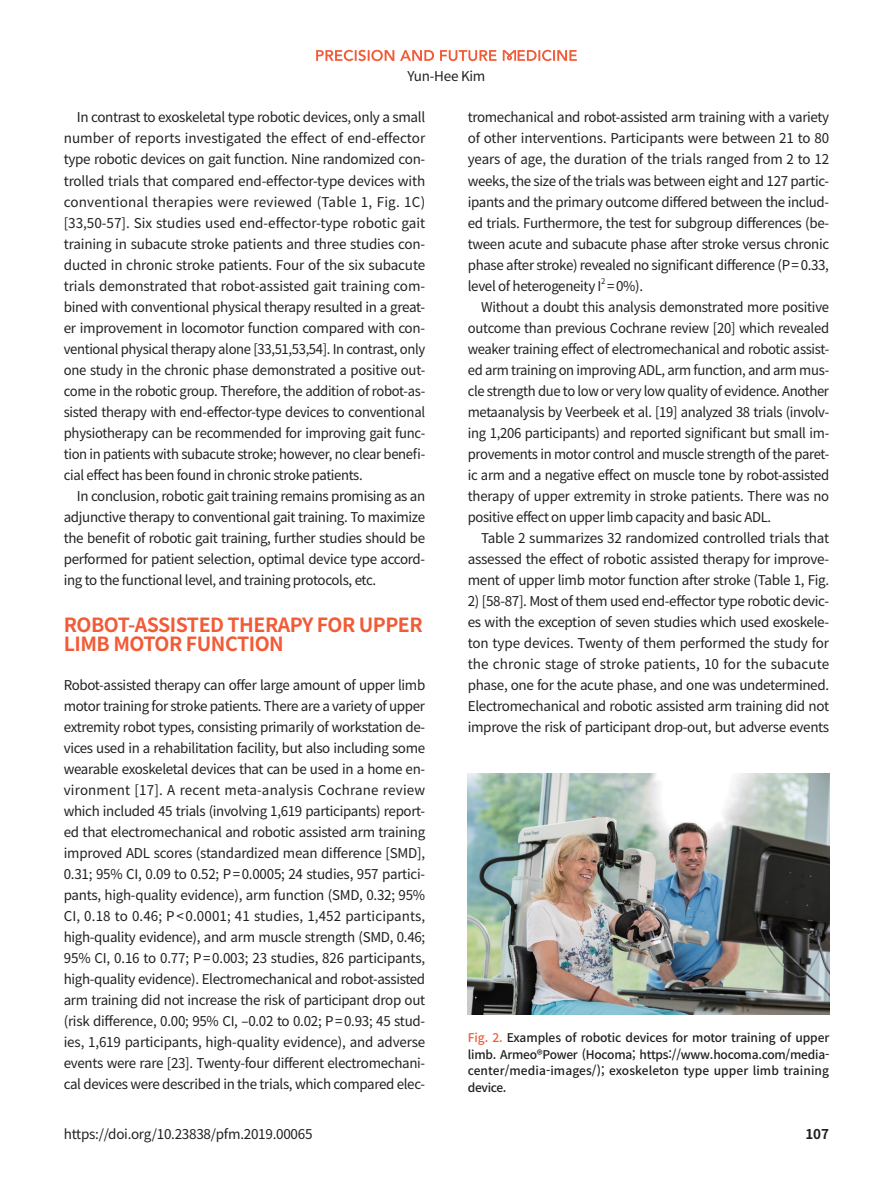
<style>
.page{position:relative;width:893px;height:1191px;background:#fff}
.page>*{position:absolute;margin:0;border:0;box-sizing:border-box;transform-origin:0 0}
.대제목{font:700 19.5px/19.5px "Noto Sans CJ Kkr";letter-spacing:-.025em;color:#f15b37}
.본문{font:13.5px/21px "Noto Sans CJ Kkr";letter-spacing:-.025em;color:#231f20;text-align:justify}
.t1{font:700 13.5px "Noto Sans CJ Kkr";color:#231f20}
.표_그림_제목{font:500 12px/16.5px "Noto Sans CJ Kkr";letter-spacing:.01em;color:#231f20;text-align:justify}
.본문-2{font:7.8px "Noto Sans CJ Kkr";color:#231f20}
.s1{color:#f15b37}
</style>
<div class="page">
<svg style="left:316px;top:50px;width:118px;height:11px"></svg>
<svg style="left:440px;top:50px;width:137px;height:11px"></svg>
<img style="left:468px;top:773px;width:361px;height:241px">
<p class="본문" style="left:408px;top:65px;width:79px">Yun-Hee Kim</p>
<p class="본문" style="left:64px;top:107px;width:363px;text-indent:13px">In contrast to exoskeletal type robotic devices, only a small number of reports investigated the effect of end-effector type robotic devices on gait function. Nine randomized con&shy;trolled trials that compared end-effector-type devices with conventional therapies were reviewed (Table 1, Fig. 1C) [33,50-57]. Six studies used end-effector-type robotic gait training in subacute stroke patients and three studies con&shy;ducted in chronic stroke patients. Four of the six subacute trials demonstrated that robot-assisted gait training com&shy;bined with conventional physical therapy resulted in a great&shy;er improvement in locomotor function compared with con&shy;ventional physical therapy alone [33,51,53,54]. In contrast, only one study in the chronic phase demonstrated a positive out&shy;come in the robotic group. Therefore, the addition of robot-as&shy;sisted therapy with end-effector-type devices to conventional physiotherapy can be recommended for improving gait func&shy;tion in patients with subacute stroke; however, no clear benefi&shy;cial effect has been found in chronic stroke patients.</p>
<p class="본문" style="left:64px;top:485px;width:363px;text-indent:13px">In conclusion, robotic gait training remains promising as an adjunctive therapy to conventional gait training. To maximize the benefit of robotic gait training, further studies should be performed for patient selection, optimal device type accord&shy;ing to the functional level, and training protocols, etc.</p>
<p class="대제목" style="left:64px;top:615px;width:360px">ROBOT-ASSISTED THERAPY FOR UPPER<br>LIMB MOTOR FUNCTION</p>
<p class="본문" style="left:64px;top:674px;width:363px">Robot-assisted therapy can offer large amount of upper limb motor training for stroke patients. There are a variety of upper extremity robot types, consisting primarily of workstation de&shy;vices used in a rehabilitation facility, but also including some wearable exoskeletal devices that can be used in a home en&shy;vironment [17]. A recent meta-analysis Cochrane review which included 45 trials (involving 1,619 participants) report&shy;ed that electromechanical and robotic assisted arm training improved ADL scores (standardized mean difference [SMD], 0.31; 95% CI, 0.09 to 0.52; P=0.0005; 24 studies, 957 partici&shy;pants, high-quality evidence), arm function (SMD, 0.32; 95% CI, 0.18 to 0.46; P&lt;0.0001; 41 studies, 1,452 participants, high-quality evidence), and arm muscle strength (SMD, 0.46; 95% CI, 0.16 to 0.77; P=0.003; 23 studies, 826 participants, high-quality evidence). Electromechanical and robot-assisted arm training did not increase the risk of participant drop out (risk difference, 0.00; 95% CI, –0.02 to 0.02; P=0.93; 45 stud&shy;ies, 1,619 participants, high-quality evidence), and adverse events were rare [23]. Twenty-four different electromechani&shy;cal devices were described in the trials, which compared elec-</p>
<p class="본문" style="left:468px;top:107px;width:363px">tromechanical and robot-assisted arm training with a variety of other interventions. Participants were between 21 to 80 years of age, the duration of the trials ranged from 2 to 12 weeks, the size of the trials was between eight and 127 partic&shy;ipants and the primary outcome differed between the includ&shy;ed trials. Furthermore, the test for subgroup differences (be&shy;tween acute and subacute phase after stroke versus chronic phase after stroke) revealed no significant difference (P=0.33, level of heterogeneity I =0%).</p>
<p class="본문-2" style="left:601px;top:277px;width:6px">2</p>
<p class="본문" style="left:468px;top:296px;width:363px;text-indent:13px">Without a doubt this analysis demonstrated more positive outcome than previous Cochrane review [20] which revealed weaker training effect of electromechanical and robotic assist&shy;ed arm training on improving ADL, arm function, and arm mus&shy;cle strength due to low or very low quality of evidence. Another metaanalysis by Veerbeek et al. [19] analyzed 38 trials (involv&shy;ing 1,206 participants) and reported significant but small im&shy;provements in motor control and muscle strength of the paret&shy;ic arm and a negative effect on muscle tone by robot-assisted therapy of upper extremity in stroke patients. There was no positive effect on upper limb capacity and basic ADL.</p>
<p class="본문" style="left:468px;top:527px;width:363px;text-indent:13px">Table 2 summarizes 32 randomized controlled trials that assessed the effect of robotic assisted therapy for improve&shy;ment of upper limb motor function after stroke (Table 1, Fig.</p>
<p class="본문" style="left:468px;top:590px;width:363px">2) [58-87]. Most of them used end-effector type robotic devic&shy;es with the exception of seven studies which used exoskele&shy;ton type devices. Twenty of them performed the study for the chronic stage of stroke patients, 10 for the subacute phase, one for the acute phase, and one was undetermined.<br>Electromechanical and robotic assisted arm training did not improve the risk of participant drop-out, but adverse events</p>
<p class="표_그림_제목" style="left:468px;top:1029px;width:363px"><span class="s1">Fig. 2.</span> Examples of robotic devices for motor training of upper limb. Armeo®Power (Hocoma; https://www.hocoma.com/media&shy;center/media-images/); exoskeleton type upper limb training device.</p>
<p class="본문" style="left:64px;top:1123px;width:250px">https://doi.org/10.23838/pfm.2019.00065</p>
<p class="t1" style="left:805px;top:1126px;width:25px">107</p>
</div>
